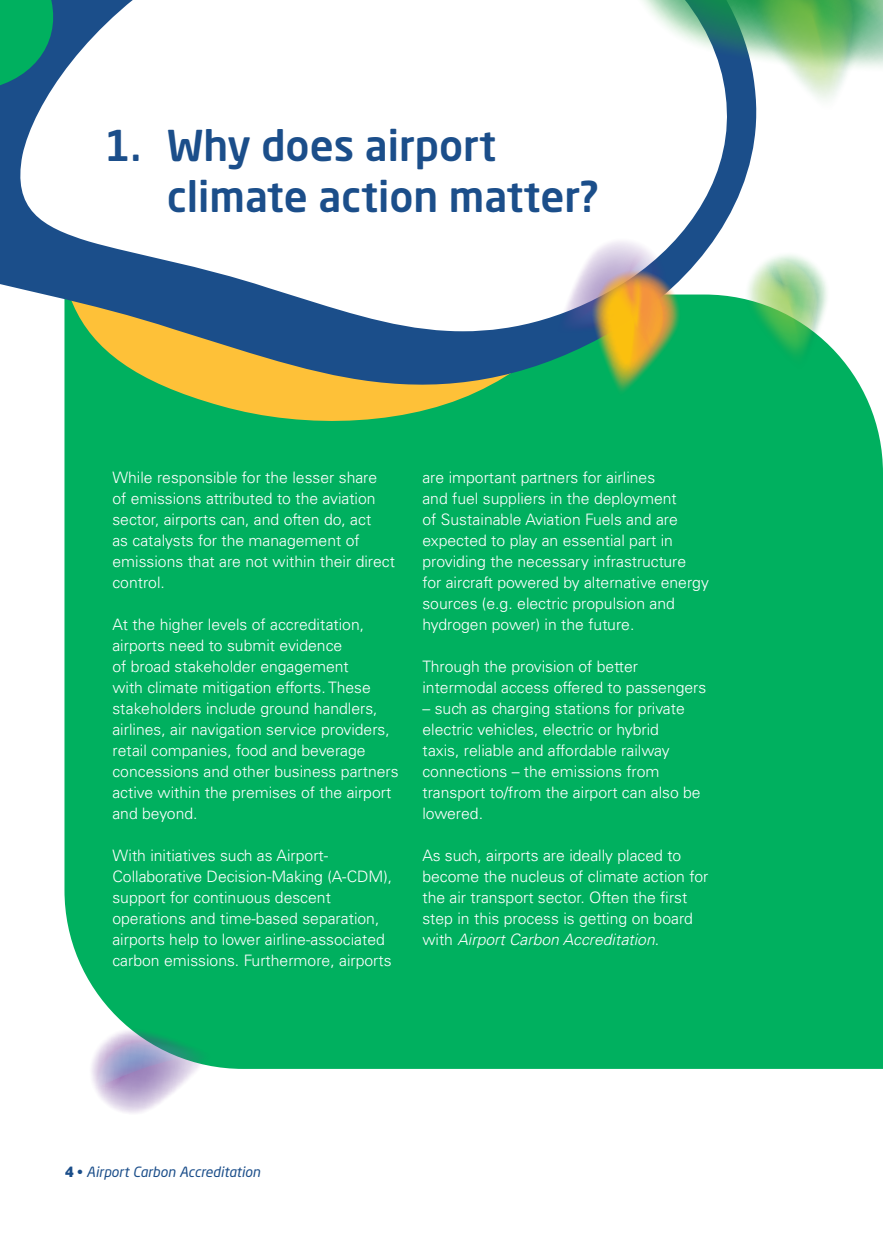
<style>
.page{position:relative;width:883px;height:1241px;background:#fff}
.page>*{position:absolute;margin:0;border:0;box-sizing:border-box;transform-origin:0 0}
.t1{font:500 42px/50.8px "Neo Sans Std";color:#1b4e8a}
.t2{font:300 15.75px/21px "Univers LT Std";color:#fff}
.t3{font:italic 14px "Neo Sans Std";color:#1b4e8a}
.s1{font-style:italic}
.s2{font-weight:900;font-style:normal}
.s3{font-style:normal}
</style>
<div class="page">
<div style="left:64px;top:349px;width:819px;height:719px;background:#00b05f"></div>
<svg style="left:64px;top:388px;width:548px;height:41px;background:#52b552"></svg>
<svg style="left:0;top:98px;width:767px;height:290px"></svg>
<svg style="left:0;top:0;width:12px;height:98px"></svg>
<svg style="left:12px;top:0;width:723px;height:331px"></svg>
<svg style="left:734px;top:250px;width:99px;height:129px"></svg>
<svg style="left:88px;top:1025px;width:129px;height:88px"></svg>
<svg style="left:613px;top:0;width:270px;height:125px"></svg>
<svg style="left:553px;top:231px;width:131px;height:169px"></svg>
<h1 class="t1" style="left:167px;top:119px;width:433px;text-indent:-63px">1. Why does airport climate action matter?</h1>
<p class="t2" style="left:112px;top:467px;width:284px">While responsible for the lesser share of emissions attributed to the aviation sector, airports can, and often do, act<br>as catalysts for the management of emissions that are not within their direct control.</p>
<p class="t2" style="left:112px;top:614px;width:288px">At the higher levels of accreditation, airports need to submit evidence<br>of broad stakeholder engagement<br>with climate mitigation efforts. These stakeholders include ground handlers, airlines, air navigation service providers, retail companies, food and beverage concessions and other business partners active within the premises of the airport and beyond.</p>
<p class="t2" style="left:112px;top:845px;width:281px">With initiatives such as Airport-Collaborative Decision-Making (A-CDM), support for continuous descent operations and time-based separation, airports help to lower airline-associated carbon emissions. Furthermore, airports</p>
<p class="t2" style="left:422px;top:467px;width:288px">are important partners for airlines<br>and fuel suppliers in the deployment<br>of Sustainable Aviation Fuels and are expected to play an essential part in providing the necessary infrastructure for aircraft powered by alternative energy sources (e.g. electric propulsion and hydrogen power) in the future.</p>
<p class="t2" style="left:422px;top:655px;width:285px">Through the provision of better intermodal access offered to passengers</p>
<p class="t2" style="left:422px;top:697px;width:280px">– such as charging stations for private electric vehicles, electric or hybrid<br>taxis, reliable and affordable railway connections – the emissions from transport to/from the airport can also be lowered.</p>
<p class="t2" style="left:422px;top:844px;width:287px">As such, airports are ideally placed to become the nucleus of climate action for the air transport sector. Often the first step in this process is getting on board with <span class="s1">Airport Carbon Accreditation</span>.</p>
<p class="t3" style="left:64px;top:1163px;width:197px"><span class="s2">4</span> <span class="s3">•</span> Airport Carbon Accreditation</p>
</div>
